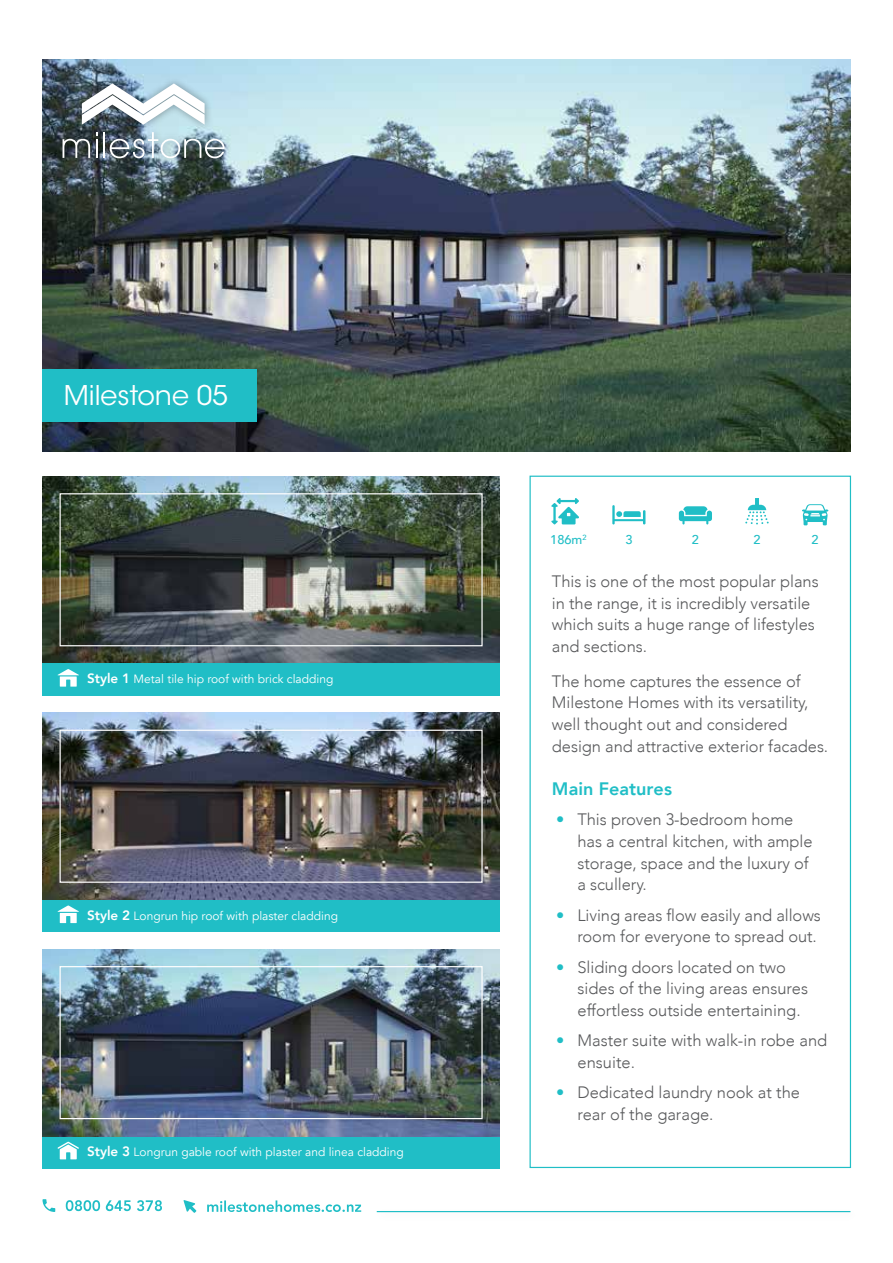
<style>
.page{position:relative;width:893px;height:1263px;background:#fff}
.page>*{position:absolute;margin:0;border:0;box-sizing:border-box;transform-origin:0 0}
.t1{font:27px "ITC Avant Garde Std";color:#fff}
.t2{font:800 18px "Avenir";letter-spacing:.005em;color:#20bec6}
.t3{font:300 16.5px/21.8px "Avenir";letter-spacing:-.005em;color:#58595b}
.t4{font:500 12.75px "Avenir";color:#20bec6}
.t5{font:12px "Avenir";color:#fff}
.s1{font-weight:800;font-size:13.5px}
.s2{color:#20bec6}
</style>
<div class="page">
<svg style="left:66px;top:1200px;width:96px;height:11px"></svg>
<svg style="left:43px;top:1199px;width:12px;height:13px"></svg>
<svg style="left:207px;top:1200px;width:154px;height:12px"></svg>
<svg style="left:184px;top:1200px;width:12px;height:13px"></svg>
<div style="left:373px;top:1206px;width:488px;height:17px;background:#000;opacity:.1"></div>
<hr style="left:377px;top:1211px;width:473px;height:1px;background:#20bec6">
<div style="left:43px;top:1136px;width:457px;height:32px;background:#20bec6"></div>
<img style="left:43px;top:59px;width:807px;height:392px">
<svg style="left:551px;top:498px;width:28px;height:26px"></svg>
<svg style="left:612px;top:505px;width:33px;height:19px"></svg>
<svg style="left:679px;top:506px;width:33px;height:18px"></svg>
<svg style="left:745px;top:498px;width:24px;height:26px"></svg>
<svg style="left:802px;top:504px;width:26px;height:21px"></svg>
<img style="left:43px;top:476px;width:457px;height:187px">
<div style="left:43px;top:663px;width:457px;height:32px;background:#20bec6"></div>
<svg style="left:58px;top:669px;width:21px;height:18px"></svg>
<div style="left:55px;top:488px;width:438px;height:169px;background:#000;opacity:.1"></div>
<div style="left:60px;top:493px;width:423px;height:153px;border:1px solid #fff"></div>
<div style="left:43px;top:900px;width:457px;height:32px;background:#20bec6"></div>
<svg style="left:58px;top:1142px;width:21px;height:17px"></svg>
<img style="left:43px;top:713px;width:457px;height:187px">
<div style="left:55px;top:725px;width:438px;height:168px;background:#000;opacity:.1"></div>
<div style="left:60px;top:730px;width:423px;height:153px;border:1px solid #fff"></div>
<img style="left:43px;top:949px;width:457px;height:187px">
<div style="left:55px;top:961px;width:438px;height:169px;background:#000;opacity:.1"></div>
<div style="left:60px;top:966px;width:423px;height:153px;border:1px solid #fff"></div>
<svg style="left:58px;top:905px;width:21px;height:18px"></svg>
<div style="left:43px;top:369px;width:214px;height:53px;background:#20bec6"></div>
<div style="left:55px;top:77px;width:178px;height:89px;background:#000;opacity:.35"></div>
<svg style="left:82px;top:83px;width:123px;height:42px"></svg>
<svg style="left:63px;top:139px;width:27px;height:19px"></svg>
<svg style="left:96px;top:132px;width:2px;height:26px"></svg>
<svg style="left:104px;top:132px;width:121px;height:26px;background:#8c9ea7"></svg>
<h1 class="t1" style="left:64px;top:379px;width:166px">Milestone 05</h1>
<p class="t5" style="left:87px;top:672px;width:248px"><span class="s1">Style 1</span> Metal tile hip roof with brick cladding</p>
<p class="t5" style="left:87px;top:908px;width:252px"><span class="s1">Style 2</span> Longrun hip roof with plaster cladding</p>
<p class="t5" style="left:87px;top:1145px;width:318px"><span class="s1">Style 3</span> Longrun gable roof with plaster and linea cladding</p>
<p class="t4" style="left:550px;top:529px;width:38px">186m<sup>2</sup></p>
<p class="t4" style="left:625px;top:529px;width:9px">3</p>
<p class="t4" style="left:692px;top:529px;width:9px">2</p>
<p class="t4" style="left:753px;top:529px;width:9px">2</p>
<p class="t4" style="left:812px;top:529px;width:9px">2</p>
<p class="t3" style="left:552px;top:570px;width:268px">This is one of the most popular plans in the range, it is incredibly versatile which suits a huge range of lifestyles and sections.</p>
<p class="t3" style="left:552px;top:670px;width:278px">The home captures the essence of Milestone Homes with its versatility, well thought out and considered design and attractive exterior facades.</p>
<p class="t2" style="left:552px;top:774px;width:122px">Main Features</p>
<p class="t3" style="left:577px;top:808px;width:237px;text-indent:-21px"><span class="s2">•</span> This proven 3-bedroom home has a central kitchen, with ample storage, space and the luxury of a scullery.</p>
<p class="t3" style="left:556px;top:904px;width:266px;text-align:right"><span class="s2">•</span> Living areas flow easily and allows room for everyone to spread out.</p>
<p class="t3" style="left:577px;top:956px;width:232px;text-indent:-21px"><span class="s2">•</span> Sliding doors located on two sides of the living areas ensures effortless outside entertaining.</p>
<p class="t3" style="left:577px;top:1030px;width:251px;text-indent:-21px"><span class="s2">•</span> Master suite with walk-in robe and ensuite.</p>
<p class="t3" style="left:577px;top:1082px;width:224px;text-indent:-21px"><span class="s2">•</span> Dedicated laundry nook at the rear of the garage.</p>
</div>
